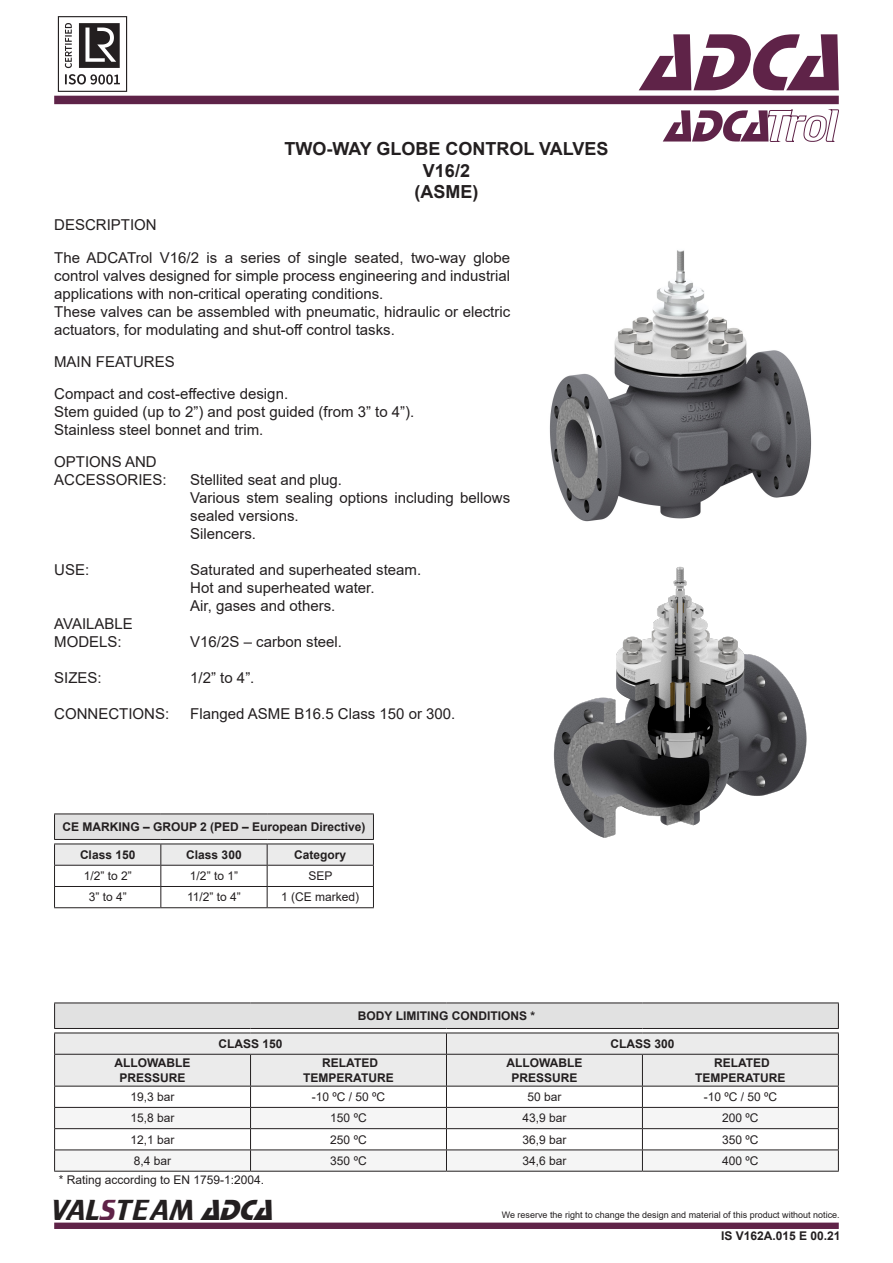
<style>
.page{position:relative;width:893px;height:1263px;background:#fff}
.page>*{position:absolute;margin:0;border:0;box-sizing:border-box;transform-origin:0 0}
.t1{font:italic 84px "Stop D";color:#5f2348}
.t2{font:30px "Trekker";color:#231f20}
.t3{font:700 18px "Arial";color:#231f20}
.t4{font:15px/18px "Arial";color:#231f20}
.t5{font:700 12px "Arial";color:#231f20}
.t6{font:12px "Arial";color:#231f20}
.t7{font:9px "Arial";color:#231f20}
.s1{color:#5f2348}
.s2{font-family:"Stop D";font-style:italic}
</style>
<div class="page">
<div style="left:54px;top:96px;width:785px;height:8px;background:#5e2348"></div>
<div style="left:54px;top:1222px;width:785px;height:7px;background:#5f2348;border:2px solid #5f2348"></div>
<img style="left:57px;top:16px;width:71px;height:76px">
<svg style="left:663px;top:109px;width:176px;height:33px"></svg>
<hr style="left:54px;top:907px;width:107px;height:1px;background:#231f20">
<hr style="left:161px;top:907px;width:106px;height:1px;background:#231f20">
<hr style="left:267px;top:907px;width:107px;height:1px;background:#231f20">
<hr style="left:54px;top:813px;width:107px;height:1px;background:#231f20">
<hr style="left:161px;top:813px;width:106px;height:1px;background:#231f20">
<hr style="left:267px;top:813px;width:107px;height:1px;background:#231f20">
<svg style="left:54px;top:814px;width:320px;height:93px"></svg>
<hr style="left:54px;top:865px;width:107px;height:1px;background:#231f20">
<hr style="left:161px;top:865px;width:106px;height:1px;background:#231f20">
<hr style="left:267px;top:865px;width:107px;height:1px;background:#231f20">
<img style="left:549px;top:250px;width:263px;height:272px">
<img style="left:553px;top:566px;width:254px;height:272px">
<hr style="left:54px;top:1002px;width:197px;height:1px;background:#231f20">
<hr style="left:251px;top:1002px;width:195px;height:1px;background:#231f20">
<hr style="left:446px;top:1002px;width:196px;height:1px;background:#231f20">
<hr style="left:642px;top:1002px;width:197px;height:1px;background:#231f20">
<hr style="left:54px;top:1171px;width:197px;height:1px;background:#231f20">
<hr style="left:251px;top:1171px;width:195px;height:1px;background:#231f20">
<hr style="left:446px;top:1171px;width:196px;height:1px;background:#231f20">
<hr style="left:642px;top:1171px;width:197px;height:1px;background:#231f20">
<svg style="left:54px;top:1003px;width:785px;height:168px"></svg>
<hr style="left:251px;top:1032px;width:195px;height:1px;background:#231f20">
<hr style="left:446px;top:1032px;width:196px;height:1px;background:#231f20">
<hr style="left:642px;top:1032px;width:197px;height:1px;background:#231f20">
<hr style="left:54px;top:1054px;width:197px;height:1px;background:#231f20">
<hr style="left:54px;top:1054px;width:1px;height:32px;background:#231f20">
<hr style="left:251px;top:1054px;width:195px;height:1px;background:#231f20">
<hr style="left:250px;top:1054px;width:1px;height:32px;background:#231f20">
<hr style="left:54px;top:1086px;width:197px;height:1px;background:#231f20">
<p class="t4" style="left:54px;top:216px;width:104px">DESCRIPTION</p>
<p class="t3" style="left:284px;top:136px;width:326px">TWO-WAY GLOBE CONTROL VALVES</p>
<p class="t3" style="left:423px;top:158px;width:49px">V16/2</p>
<p class="t3" style="left:414px;top:179px;width:65px">(ASME)</p>
<p class="t4" style="left:54px;top:248px;width:458px;text-align:justify">The ADCATrol V16/2 is a series of single seated, two-way globe control valves designed for simple process engineering and industrial applications with non-critical operating conditions.</p>
<p class="t4" style="left:54px;top:302px;width:458px">These valves can be assembled with pneumatic, hidraulic or electric actuators, for modulating and shut-off control tasks.</p>
<p class="t4" style="left:54px;top:352px;width:122px">MAIN FEATURES</p>
<p class="t4" style="left:54px;top:384px;width:235px">Compact and cost-effective design.</p>
<p class="t4" style="left:54px;top:402px;width:362px">Stem guided (up to 2”) and post guided (from 3” to 4”).</p>
<p class="t4" style="left:54px;top:420px;width:211px">Stainless steel bonnet and trim.</p>
<p class="t4" style="left:54px;top:453px;width:104px">OPTIONS AND</p>
<p class="t4" style="left:54px;top:471px;width:114px">ACCESSORIES:</p>
<p class="t4" style="left:54px;top:561px;width:37px">USE:</p>
<p class="t4" style="left:54px;top:615px;width:80px">AVAILABLE</p>
<p class="t4" style="left:54px;top:633px;width:69px">MODELS:</p>
<p class="t4" style="left:54px;top:669px;width:49px">SIZES:</p>
<p class="t4" style="left:54px;top:705px;width:117px">CONNECTIONS:</p>
<p class="t4" style="left:190px;top:471px;width:153px">Stellited seat and plug.</p>
<p class="t4" style="left:190px;top:489px;width:321px">Various stem sealing options including bellows sealed versions.</p>
<p class="t4" style="left:190px;top:525px;width:67px">Silencers.</p>
<p class="t4" style="left:190px;top:561px;width:232px">Saturated and superheated steam.</p>
<p class="t4" style="left:190px;top:579px;width:186px">Hot and superheated water.</p>
<p class="t4" style="left:190px;top:597px;width:147px">Air, gases and others.</p>
<p class="t4" style="left:190px;top:633px;width:153px">V16/2S – carbon steel.</p>
<p class="t4" style="left:190px;top:669px;width:66px">1/2” to 4”.</p>
<p class="t4" style="left:190px;top:705px;width:267px">Flanged ASME B16.5 Class 150 or 300.</p>
<h1 class="t1" style="left:640px;top:14px;width:227px">ADCA</h1>
<p class="t5" style="left:62px;top:818px;width:305px">CE MARKING – GROUP 2 (PED – European Directive)</p>
<p class="t5" style="left:80px;top:846px;width:57px">Class 150</p>
<p class="t5" style="left:186px;top:846px;width:57px">Class 300</p>
<p class="t5" style="left:294px;top:846px;width:54px">Category</p>
<p class="t6" style="left:84px;top:868px;width:50px">1/2” to 2”</p>
<p class="t6" style="left:190px;top:868px;width:50px">1/2” to 1”</p>
<p class="t6" style="left:308px;top:868px;width:26px">SEP</p>
<p class="t6" style="left:89px;top:889px;width:40px">3” to 4”</p>
<p class="t6" style="left:187px;top:889px;width:55px">11/2” to 4”</p>
<p class="t6" style="left:281px;top:889px;width:80px">1 (CE marked)</p>
<p class="t5" style="left:358px;top:1007px;width:179px">BODY LIMITING CONDITIONS *</p>
<p class="t5" style="left:115px;top:1055px;width:77px">ALLOWABLE</p>
<p class="t5" style="left:120px;top:1069px;width:68px">PRESSURE</p>
<p class="t5" style="left:219px;top:1035px;width:66px">CLASS 150</p>
<p class="t5" style="left:610px;top:1035px;width:66px">CLASS 300</p>
<p class="t5" style="left:322px;top:1055px;width:57px">RELATED</p>
<p class="t5" style="left:303px;top:1069px;width:92px">TEMPERATURE</p>
<p class="t5" style="left:506px;top:1055px;width:77px">ALLOWABLE</p>
<p class="t5" style="left:511px;top:1069px;width:68px">PRESSURE</p>
<p class="t5" style="left:714px;top:1055px;width:57px">RELATED</p>
<p class="t5" style="left:695px;top:1069px;width:92px">TEMPERATURE</p>
<p class="t6" style="left:131px;top:1089px;width:46px">19,3 bar</p>
<p class="t6" style="left:312px;top:1089px;width:75px">-10 ºC / 50 ºC</p>
<p class="t6" style="left:527px;top:1089px;width:36px">50 bar</p>
<p class="t6" style="left:704px;top:1089px;width:75px">-10 ºC / 50 ºC</p>
<p class="t6" style="left:131px;top:1110px;width:46px">15,8 bar</p>
<p class="t6" style="left:330px;top:1110px;width:38px">150 ºC</p>
<p class="t6" style="left:522px;top:1110px;width:46px">43,9 bar</p>
<p class="t6" style="left:722px;top:1110px;width:38px">200 ºC</p>
<p class="t6" style="left:131px;top:1131px;width:46px">12,1 bar</p>
<p class="t6" style="left:330px;top:1131px;width:38px">250 ºC</p>
<p class="t6" style="left:522px;top:1131px;width:46px">36,9 bar</p>
<p class="t6" style="left:722px;top:1131px;width:38px">350 ºC</p>
<p class="t6" style="left:134px;top:1152px;width:39px">8,4 bar</p>
<p class="t6" style="left:330px;top:1152px;width:38px">350 ºC</p>
<p class="t6" style="left:522px;top:1152px;width:46px">34,6 bar</p>
<p class="t6" style="left:722px;top:1152px;width:38px">400 ºC</p>
<p class="t6" style="left:59px;top:1172px;width:207px">* Rating according to EN 1759-1:2004.</p>
<p class="t2" style="left:51px;top:1193px;width:232px">VAL<span class="s1">S</span>TEAM <span class="s2">ADCA</span></p>
<p class="t7" style="left:502px;top:1209px;width:340px">We reserve the right to change the design and material of this product without notice.</p>
<p class="t5" style="left:721px;top:1227px;width:121px">IS V162A.015 E 00.21</p>
</div>
